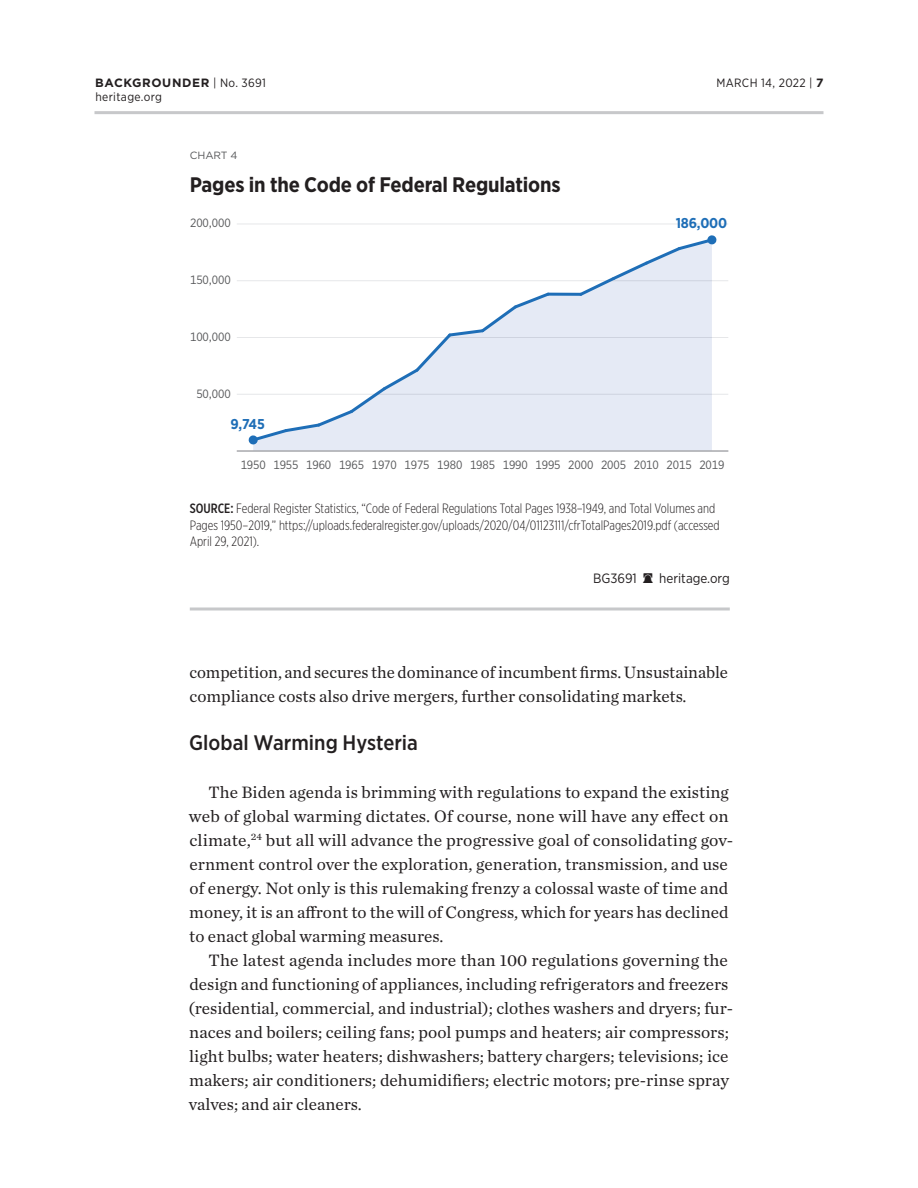
<style>
.page{position:relative;width:918px;height:1188px;background:#fff}
.page>*{position:absolute;margin:0;border:0;box-sizing:border-box;transform-origin:0 0}
.t1{font:700 21px "Gotham Narrow";letter-spacing:-.01em;color:#231f20}
.Body_Text___H1{font:500 21px "Gotham Narrow";color:#231f20}
.Body_Text{font:17.25px/24px "Chronicle Text G1";color:#231f20}
.t2{font:700 14.25px "Gotham Narrow";letter-spacing:-.01em;color:#1e6eb7}
.t3{font:300 13.5px/16.5px "Gotham X Narrow";color:#231f20}
.t4{font:13.5px "Gotham Narrow";color:#231f20}
.t5{font:12px "Gotham Narrow";letter-spacing:-.01em;color:#57585a}
.t6{font:12px "Gotham Narrow";letter-spacing:.03em;color:#231f20}
.t7{font:700 12px "Gotham";letter-spacing:.05em;color:#231f20}
.t8{font:10.5px "Gotham";letter-spacing:-.01em;color:#57585a}
.s1{font-family:"Gotham Narrow";font-weight:400}
.s2{font-family:"Gotham";font-weight:700}
.s3{font-weight:500}
.s4{font-family:"THF";font-size:9.75px}
</style>
<div class="page">
<hr style="left:94px;top:111px;width:730px;height:3px;background:#c7c8ca">
<div style="left:253px;top:292px;width:459px;height:159px;background:#e5eaf5"></div>
<hr style="left:237px;top:451px;width:491px;height:1px;background:#a8a9ad">
<hr style="left:237px;top:394px;width:491px;height:1px;background:#e6e7e9">
<hr style="left:237px;top:337px;width:491px;height:1px;background:#e6e7e9">
<hr style="left:237px;top:280px;width:491px;height:1px;background:#e6e7e9">
<hr style="left:237px;top:224px;width:491px;height:1px;background:#e6e7e9">
<svg style="left:248px;top:292px;width:304px;height:153px"></svg>
<hr style="left:548px;top:293px;width:33px;height:3px;background:#1e6eb7">
<svg style="left:577px;top:235px;width:140px;height:63px"></svg>
<hr style="left:190px;top:608px;width:540px;height:2px;background:#c7c8ca">
<p class="t7" style="left:95px;top:75px;width:172px">BACKGROUNDER <span class="s1">| No. 3691</span></p>
<p class="t6" style="left:716px;top:75px;width:109px">March 14, 2022 | <span class="s2">7</span></p>
<p class="t6" style="left:95px;top:90px;width:68px">heritage.org</p>
<p class="t8" style="left:190px;top:149px;width:49px">CHART 4</p>
<p class="t1" style="left:190px;top:171px;width:372px">Pages in the Code of Federal Regulations</p>
<p class="t5" style="left:190px;top:216px;width:42px">200,000</p>
<p class="t5" style="left:190px;top:273px;width:42px">150,000</p>
<p class="t5" style="left:190px;top:329px;width:42px">100,000</p>
<p class="t5" style="left:196px;top:386px;width:36px">50,000</p>
<p class="t2" style="left:231px;top:414px;width:36px">9,745</p>
<p class="t2" style="left:676px;top:213px;width:53px">186,000</p>
<p class="t5" style="left:241px;top:457px;width:485px">1950 1955 1960 1965 1970 1975 1980 1985 1990 1995 2000 2005 2010 2015 2019</p>
<p class="t3" style="left:190px;top:500px;width:531px"><span class="s3">SOURCE:</span> Federal Register Statistics, “Code of Federal Regulations Total Pages 1938–1949, and Total Volumes and<br>Pages 1950–2019,” https://uploads.federalregister.gov/uploads/2020/04/01123111/cfrTotalPages2019.pdf (accessed<br>April 29, 2021).</p>
<p class="t4" style="left:593px;top:570px;width:138px">BG3691 <span class="s4">A</span> heritage.org</p>
<p class="Body_Text" style="left:189px;top:659px;width:540px">competition, and secures the dominance of incumbent firms. Unsustainable compliance costs also drive mergers, further consolidating markets.</p>
<p class="Body_Text___H1" style="left:189px;top:729px;width:230px">Global Warming Hysteria</p>
<p class="Body_Text" style="left:189px;top:779px;width:546px;text-indent:20px">The Biden agenda is brimming with regulations to expand the existing web of global warming dictates. Of course, none will have any effect on climate,<sup>24</sup> but all will advance the progressive goal of consolidating gov&shy;ernment control over the exploration, generation, transmission, and use of energy. Not only is this rulemaking frenzy a colossal waste of time and money, it is an affront to the will of Congress, which for years has declined to enact global warming measures.</p>
<p class="Body_Text" style="left:188px;top:947px;width:546px;text-indent:20px">The latest agenda includes more than 100 regulations governing the design and functioning of appliances, including refrigerators and freezers (residential, commercial, and industrial); clothes washers and dryers; fur&shy;naces and boilers; ceiling fans; pool pumps and heaters; air compressors; light bulbs; water heaters; dishwashers; battery chargers; televisions; ice makers; air conditioners; dehumidifiers; electric motors; pre-rinse spray valves; and air cleaners.</p>
</div>
